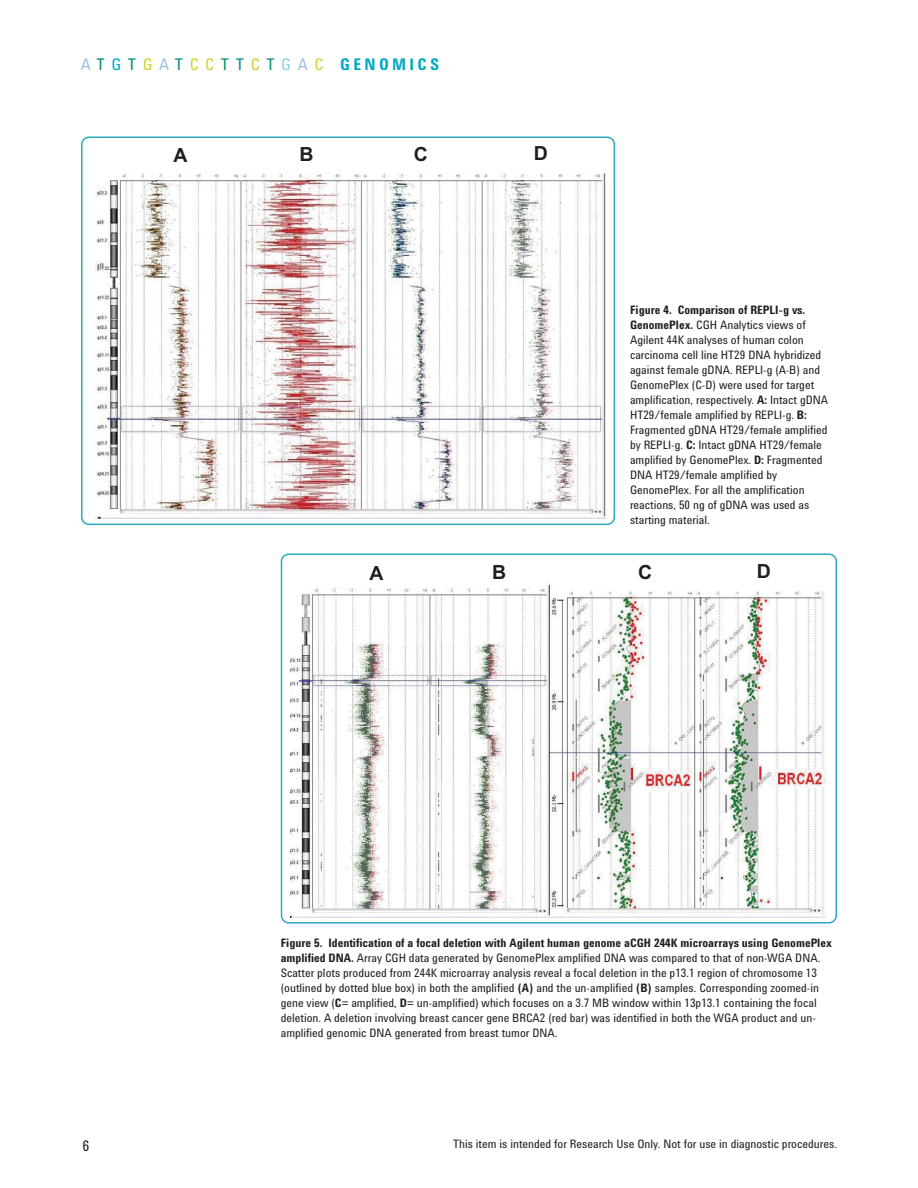
<style>
.page{position:relative;width:918px;height:1188px;background:#fff}
.page>*{position:absolute;margin:0;border:0;box-sizing:border-box;transform-origin:0 0}
.t1{font:700 19.5px "Arial";color:#201e1d}
.t2{font:16.5px "Agilent Cond";color:#048c7a}
.t3{font:700 16.5px "Agilent Cond";letter-spacing:.2em;color:#00a9c3}
.t4{font:15px "Agilent Cond";color:#201e1d}
.t5{font:12px/15px "Agilent Cond";color:#201e1d}
.s1{color:#9bbfe3}
.s2{color:#00a9c3}
.s3{color:#ced42a}
.s4{color:#8ad3df}
.s5{font-weight:700}
</style>
<div class="page">
<svg style="left:281px;top:554px;width:556px;height:370px"></svg>
<img style="left:290px;top:580px;width:536px;height:338px">
<svg style="left:81px;top:136px;width:534px;height:389px"></svg>
<img style="left:90px;top:158px;width:515px;height:360px">
<h2 class="t2" style="left:81px;top:58px;width:244px"><span class="s1">A</span> T <span class="s2">G</span> T <span class="s3">G</span> <span class="s1">A</span> T <span class="s3">C C</span> T T <span class="s3">C</span> T <span class="s4">G</span> <span class="s1">A</span> <span class="s3">C</span></h2>
<h2 class="t3" style="left:340px;top:58px;width:100px">GENOMICS</h2>
<h1 class="t1" style="left:173px;top:144px;width:16px">A</h1>
<h1 class="t1" style="left:299px;top:143px;width:16px">B</h1>
<h1 class="t1" style="left:414px;top:143px;width:16px">C</h1>
<h1 class="t1" style="left:534px;top:142px;width:16px">D</h1>
<p class="t5" style="left:630px;top:303px;width:200px"><span class="s5">Figure 4. Comparison of REPLI-g vs.<br>GenomePlex.</span> CGH Analytics views of Agilent 44K analyses of human colon carcinoma cell line HT29 DNA hybridized against female gDNA. REPLI-g (A-B) and GenomePlex (C-D) were used for target amplification, respectively. <span class="s5">A:</span> Intact gDNA HT29/female amplified by REPLI-g. <span class="s5">B:<br></span>Fragmented gDNA HT29/female amplified by REPLI-g. <span class="s5">C:</span> Intact gDNA HT29/female amplified by GenomePlex. <span class="s5">D:</span> Fragmented DNA HT29/female amplified by GenomePlex. For all the amplification reactions, 50 ng of gDNA was used as starting material.</p>
<h1 class="t1" style="left:369px;top:562px;width:16px">A</h1>
<h1 class="t1" style="left:492px;top:561px;width:16px">B</h1>
<h1 class="t1" style="left:638px;top:561px;width:16px">C</h1>
<h1 class="t1" style="left:757px;top:560px;width:16px">D</h1>
<p class="t4" style="left:83px;top:1140px;width:8px">6</p>
<p class="t5" style="left:281px;top:936px;width:553px"><span class="s5">Figure 5. Identification of a focal deletion with Agilent human genome aCGH 244K microarrays using GenomePlex amplified DNA.</span> Array CGH data generated by GenomePlex amplified DNA was compared to that of non-WGA DNA.<br>Scatter plots produced from 244K microarray analysis reveal a focal deletion in the p13.1 region of chromosome 13 (outlined by dotted blue box) in both the amplified <span class="s5">(A)</span> and the un-amplified <span class="s5">(B)</span> samples. Corresponding zoomed-in gene view (<span class="s5">C</span>= amplified, <span class="s5">D</span>= un-amplified) which focuses on a 3.7 MB window within 13p13.1 containing the focal deletion. A deletion involving breast cancer gene BRCA2 (red bar) was identified in both the WGA product and un&shy;amplified genomic DNA generated from breast tumor DNA.</p>
<p class="t5" style="left:453px;top:1138px;width:385px">This item is intended for Research Use Only. Not for use in diagnostic procedures.</p>
</div>
